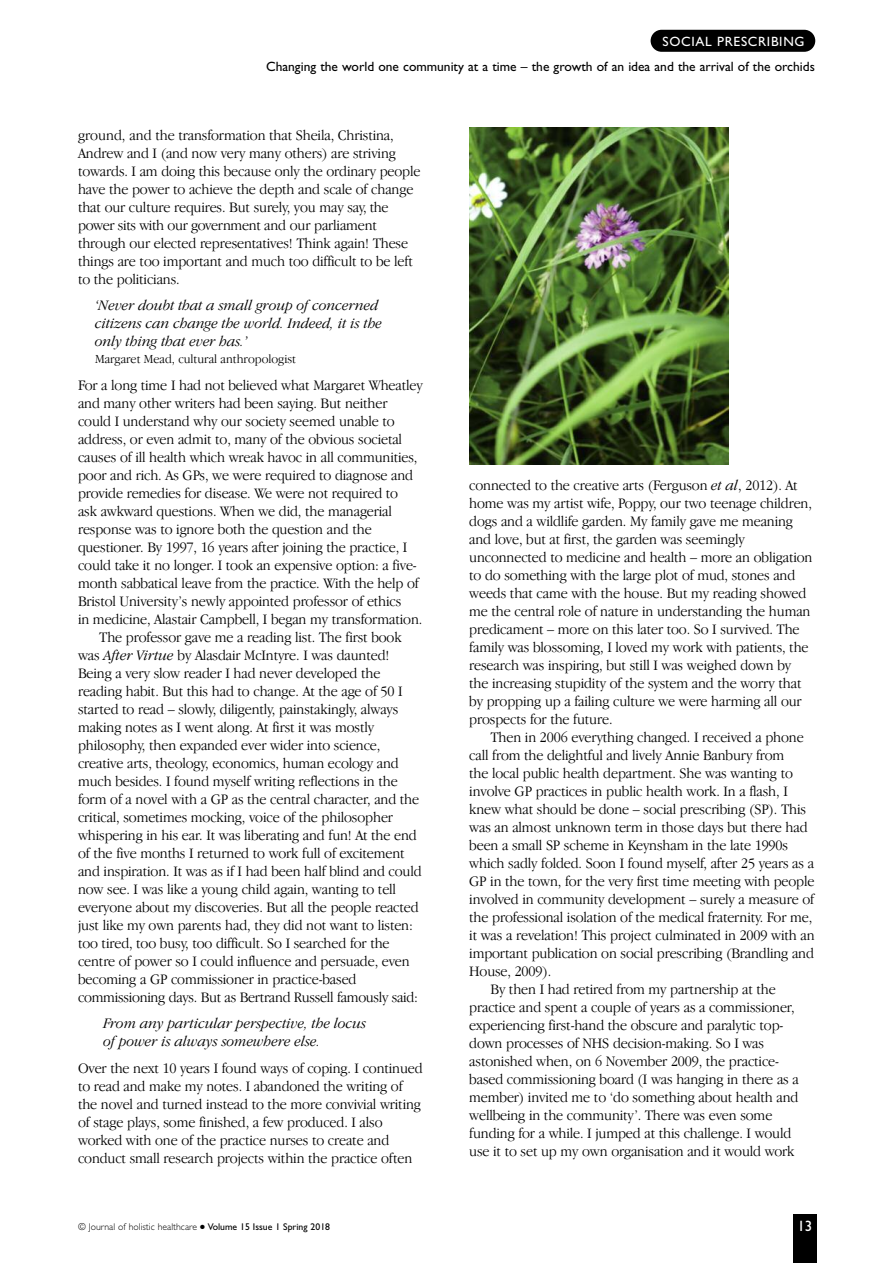
<style>
.page{position:relative;width:893px;height:1263px;background:#fff}
.page>*{position:absolute;margin:0;border:0;box-sizing:border-box;transform-origin:0 0}
.t1{font:300 15px/18px "Garamond IT Cby BT";letter-spacing:-.01em;color:#000;scale:.94 1}
.t2{font:italic 300 15px/18px "Garamond IT Cby BT";color:#000;scale:.95 1}
.t3{font:15px "Gill Sans";color:#fff}
.t4{font:13.5px "Gill Sans";color:#000}
.t5{font:13.5px "Gill Sans";letter-spacing:.05em;color:#fff}
.t6{font:300 12.75px "Garamond IT Cby BT";color:#000;scale:.95 1}
.t7{font:300 9.75px "Gill Sans";color:#000}
.s1{font-style:italic}
.s2{font-weight:400}
</style>
<div class="page">
<div style="left:793px;top:1214px;width:23px;height:49px;background:#000"></div>
<div style="left:651px;top:30px;width:164px;height:22px;background:#000;border-radius:11px"></div>
<img style="left:469px;top:128px;width:259px;height:336px">
<p class="t5" style="left:663px;top:36px;width:143px">SOCIAL PRESCRIBING</p>
<p class="t4" style="left:266px;top:62px;width:550px">Changing the world one community at a time – the growth of an idea and the arrival of the orchids</p>
<p class="t1" style="left:78px;top:127px;width:366px">ground, and the transformation that Sheila, Christina, Andrew and I (and now very many others) are striving towards. I am doing this because only the ordinary people have the power to achieve the depth and scale of change that our culture requires. But surely, you may say, the power sits with our government and our parliament through our elected representatives! Think again! These things are too important and much too difficult to be left to the politicians.</p>
<p class="t2" style="left:95px;top:298px;width:304px">‘Never doubt that a small group of concerned citizens can change the world. Indeed, it is the only thing that ever has.’</p>
<p class="t6" style="left:95px;top:354px;width:213px">Margaret Mead, cultural anthropologist</p>
<p class="t1" style="left:78px;top:377px;width:368px">For a long time I had not believed what Margaret Wheatley</p>
<p class="t1" style="left:78px;top:395px;width:331px">and many other writers had been saying. But neither</p>
<p class="t1" style="left:78px;top:413px;width:338px">could I understand why our society seemed unable to</p>
<p class="t1" style="left:78px;top:431px;width:346px">address, or even admit to, many of the obvious societal</p>
<p class="t1" style="left:78px;top:449px;width:363px">causes of ill health which wreak havoc in all communities,</p>
<p class="t1" style="left:78px;top:467px;width:358px">poor and rich. As GPs, we were required to diagnose and</p>
<p class="t1" style="left:78px;top:485px;width:342px">provide remedies for disease. We were not required to</p>
<p class="t1" style="left:78px;top:503px;width:336px">ask awkward questions. When we did, the managerial</p>
<p class="t1" style="left:78px;top:521px;width:314px">response was to ignore both the question and the</p>
<p class="t1" style="left:78px;top:539px;width:352px">questioner. By 1997, 16 years after joining the practice, I</p>
<p class="t1" style="left:78px;top:557px;width:362px">could take it no longer. I took an expensive option: a five-</p>
<p class="t1" style="left:78px;top:575px;width:364px">month sabbatical leave from the practice. With the help of</p>
<p class="t1" style="left:78px;top:593px;width:346px">Bristol University’s newly appointed professor of ethics</p>
<p class="t1" style="left:78px;top:611px;width:368px">in medicine, Alastair Campbell, I began my transformation.</p>
<p class="t1" style="left:99px;top:629px;width:323px">The professor gave me a reading list. The first book</p>
<p class="t1" style="left:78px;top:647px;width:333px">was <span class="s1">After Virtue</span> by Alasdair McIntyre. I was daunted!</p>
<p class="t1" style="left:78px;top:665px;width:323px">Being a very slow reader I had never developed the</p>
<p class="t1" style="left:78px;top:683px;width:347px">reading habit. But this had to change. At the age of 50 I</p>
<p class="t1" style="left:78px;top:701px;width:342px">started to read – slowly, diligently, painstakingly, always</p>
<p class="t1" style="left:78px;top:719px;width:316px">making notes as I went along. At first it was mostly</p>
<p class="t1" style="left:78px;top:737px;width:323px">philosophy, then expanded ever wider into science,</p>
<p class="t1" style="left:78px;top:755px;width:343px">creative arts, theology, economics, human ecology and</p>
<p class="t1" style="left:78px;top:773px;width:342px">much besides. I found myself writing reflections in the</p>
<p class="t1" style="left:78px;top:791px;width:365px">form of a novel with a GP as the central character, and the</p>
<p class="t1" style="left:78px;top:809px;width:337px">critical, sometimes mocking, voice of the philosopher</p>
<p class="t1" style="left:78px;top:827px;width:362px">whispering in his ear. It was liberating and fun! At the end</p>
<p class="t1" style="left:78px;top:845px;width:349px">of the five months I returned to work full of excitement</p>
<p class="t1" style="left:78px;top:863px;width:367px">and inspiration. It was as if I had been half blind and could</p>
<p class="t1" style="left:78px;top:881px;width:340px">now see. I was like a young child again, wanting to tell</p>
<p class="t1" style="left:78px;top:899px;width:364px">everyone about my discoveries. But all the people reacted</p>
<p class="t1" style="left:78px;top:917px;width:358px">just like my own parents had, they did not want to listen:</p>
<p class="t1" style="left:78px;top:935px;width:333px">too tired, too busy, too difficult. So I searched for the</p>
<p class="t1" style="left:78px;top:953px;width:354px">centre of power so I could influence and persuade, even</p>
<p class="t1" style="left:78px;top:971px;width:298px">becoming a GP commissioner in practice-based</p>
<p class="t1" style="left:78px;top:989px;width:363px">commissioning days. But as Bertrand Russell famously said:</p>
<p class="t2" style="left:104px;top:1016px;width:278px">From any particular perspective, the locus of power is always somewhere else.</p>
<p class="t1" style="left:78px;top:1060px;width:368px">Over the next 10 years I found ways of coping. I continued to read and make my notes. I abandoned the writing of the novel and turned instead to the more convivial writing of stage plays, some finished, a few produced. I also worked with one of the practice nurses to create and conduct small research projects within the practice often</p>
<p class="t1" style="left:469px;top:477px;width:367px">connected to the creative arts (Ferguson <span class="s1">et al</span>, 2012). At home was my artist wife, Poppy, our two teenage children, dogs and a wildlife garden. My family gave me meaning and love, but at first, the garden was seemingly unconnected to medicine and health – more an obligation to do something with the large plot of mud, stones and weeds that came with the house. But my reading showed me the central role of nature in understanding the human predicament – more on this later too. So I survived. The family was blossoming, I loved my work with patients, the research was inspiring, but still I was weighed down by the increasing stupidity of the system and the worry that by propping up a failing culture we were harming all our prospects for the future.</p>
<p class="t1" style="left:490px;top:729px;width:335px">Then in 2006 everything changed. I received a phone</p>
<p class="t1" style="left:469px;top:747px;width:337px">call from the delightful and lively Annie Banbury from</p>
<p class="t1" style="left:469px;top:765px;width:346px">the local public health department. She was wanting to</p>
<p class="t1" style="left:469px;top:783px;width:340px">involve GP practices in public health work. In a flash, I</p>
<p class="t1" style="left:469px;top:801px;width:360px">knew what should be done – social prescribing (SP). This</p>
<p class="t1" style="left:469px;top:819px;width:362px">was an almost unknown term in those days but there had</p>
<p class="t1" style="left:469px;top:837px;width:341px">been a small SP scheme in Keynsham in the late 1990s</p>
<p class="t1" style="left:469px;top:855px;width:368px">which sadly folded. Soon I found myself, after 25 years as a</p>
<p class="t1" style="left:469px;top:873px;width:369px">GP in the town, for the very first time meeting with people</p>
<p class="t1" style="left:469px;top:891px;width:368px">involved in community development – surely a measure of</p>
<p class="t1" style="left:469px;top:909px;width:366px">the professional isolation of the medical fraternity. For me,</p>
<p class="t1" style="left:469px;top:927px;width:369px">it was a revelation! This project culminated in 2009 with an</p>
<p class="t1" style="left:469px;top:945px;width:368px">important publication on social prescribing (Brandling and</p>
<p class="t1" style="left:469px;top:963px;width:89px">House, 2009).</p>
<p class="t1" style="left:490px;top:981px;width:305px">By then I had retired from my partnership at the</p>
<p class="t1" style="left:469px;top:999px;width:348px">practice and spent a couple of years as a commissioner,</p>
<p class="t1" style="left:469px;top:1017px;width:336px">experiencing first-hand the obscure and paralytic top-</p>
<p class="t1" style="left:469px;top:1035px;width:315px">down processes of NHS decision-making. So I was</p>
<p class="t1" style="left:469px;top:1053px;width:331px">astonished when, on 6 November 2009, the practice-</p>
<p class="t1" style="left:469px;top:1071px;width:352px">based commissioning board (I was hanging in there as a</p>
<p class="t1" style="left:469px;top:1089px;width:352px">member) invited me to ‘do something about health and</p>
<p class="t1" style="left:469px;top:1107px;width:324px">wellbeing in the community’. There was even some</p>
<p class="t1" style="left:469px;top:1125px;width:344px">funding for a while. I jumped at this challenge. I would</p>
<p class="t1" style="left:469px;top:1143px;width:348px">use it to set up my own organisation and it would work</p>
<p class="t7" style="left:78px;top:1223px;width:254px">© Journal of holistic healthcare ● <span class="s2">Volume 15 Issue 1 Spring 2018</span></p>
<p class="t3" style="left:797px;top:1220px;width:16px">13</p>
</div>
